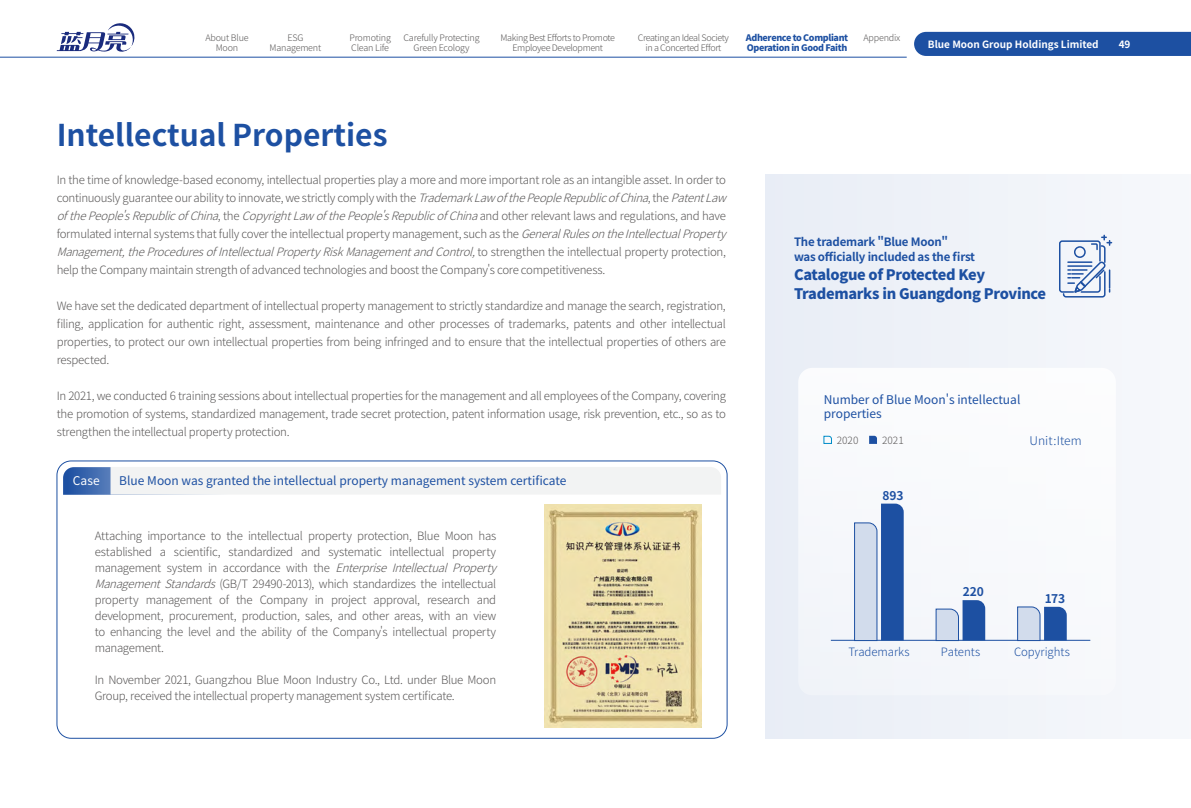
<style>
.page{position:relative;width:1191px;height:808px;background:#fff}
.page>*{position:absolute;margin:0;border:0;box-sizing:border-box;transform-origin:0 0}
.t1{font:700 30px "Source Han Sans CN";color:#1d50a2}
.t2{font:800 14.5px/19px "Source Han Sans CN";letter-spacing:-.02em;color:#1d50a2}
.t3{font:12px/14px "Source Han Sans CN";color:#1d50a2}
.t4{font:300 12px "Source Han Sans CN";color:#1d50a2}
.t5{font:700 12px "Source Han Sans CN";color:#1d50a2}
.t6{font:12px "Source Han Sans CN";color:#fff}
.t7{font:300 11.5px/18px "Source Han Sans CN";letter-spacing:-.03em;color:#595757}
.t8{font:700 11.5px/15px "Source Han Sans CN";letter-spacing:-.02em;color:#1d50a2}
.t9{font:300 11.5px "Source Han Sans CN";letter-spacing:-.005em;color:#1d50a2}
.t10{font:700 10px "Source Han Sans CN";color:#fff}
.t11{font:300 10px "Source Han Sans CN";color:#595757}
.t12{font:300 9px/10px "Source Han Sans CN";letter-spacing:-.035em;color:#595757;text-align:center}
.t13{font:800 9px/10px "Source Han Sans CN";letter-spacing:-.04em;color:#1d50a2}
.s1{font-style:italic}
</style>
<div class="page">
<div style="left:914px;top:32px;width:277px;height:24px;background:#1d50a2"></div>
<hr style="left:0;top:57px;width:906px;height:1px;background:#1d50a2">
<svg style="left:57px;top:23px;width:78px;height:29px"></svg>
<div style="left:765px;top:174px;width:426px;height:564px;background:#f0f3f9"></div>
<img style="left:544px;top:505px;width:158px;height:222px">
<svg style="left:63px;top:467px;width:658px;height:28px"></svg>
<div style="left:798px;top:368px;width:317px;height:327px;background:#f8f9fc;border-radius:14px"></div>
<svg style="left:869px;top:436px;width:8px;height:8px"></svg>
<svg style="left:823px;top:436px;width:8px;height:8px"></svg>
<hr style="left:831px;top:640px;width:259px;height:1px;background:#1d50a2">
<svg style="left:854px;top:504px;width:49px;height:137px;background:#7e9bc9"></svg>
<svg style="left:935px;top:600px;width:50px;height:41px"></svg>
<svg style="left:1017px;top:607px;width:49px;height:34px;background:#7a98c8"></svg>
<svg style="left:1059px;top:235px;width:52px;height:63px"></svg>
<p class="t12" style="left:205px;top:32px;width:45px">About Blue<br>Moon</p>
<p class="t12" style="left:349px;top:32px;width:43px;text-align:left">Promoting<br>Clean Life</p>
<p class="t12" style="left:403px;top:32px;width:78px">Carefully Protecting<br>Green Ecology</p>
<p class="t12" style="left:269px;top:32px;width:53px">ESG<br>Management</p>
<p class="t12" style="left:500px;top:32px;width:116px">Making Best Efforts to Promote<br>Employee Development</p>
<p class="t12" style="left:638px;top:32px;width:93px">Creating an Ideal Society in a Concerted Effort</p>
<p class="t13" style="left:746px;top:32px;width:104px">Adherence to Compliant<br>Operation in Good Faith</p>
<p class="t12" style="left:863px;top:32px;width:38px">Appendix</p>
<p class="t10" style="left:928px;top:39px;width:172px">Blue Moon Group Holdings Limited</p>
<p class="t10" style="left:1118px;top:39px;width:13px">49</p>
<h1 class="t1" style="left:57px;top:118px;width:332px">Intellectual Properties</h1>
<p class="t7" style="left:57px;top:171px;width:679px">In the time of knowledge-based economy, intellectual properties play a more and more important role as an intangible asset. In order to continuously guarantee our ability to innovate, we strictly comply with the <span class="s1">TrademarkLawofthePeopleRepublicofChina</span>, the <span class="s1">PatentLaw ofthePeople'sRepublicofChina</span>, t h e <span class="s1">CopyrightLawofthePeople'sRepublicofChina</span>a n d o t h e r r e l e v a n t l a w s a n d r e g u l a t i o n s , a n d h a v e formulated internal systems that fully cover the intellectual property management, such as the <span class="s1">GeneralRulesontheIntellectualProperty Management,theProceduresofIntellectualPropertyRiskManagementandControl,</span>t o s t r e n g t h e n t h e i n t e l l e c t u a l p r o p e r t y p r o t e c t i o n , help the Company maintain strength of advanced technologies and boost the Company's core competitiveness.</p>
<p class="t7" style="left:57px;top:297px;width:670px;text-align:justify">We have set the dedicated department of intellectual property management to strictly standardize and manage the search, registration, filing, application for authentic right, assessment, maintenance and other processes of trademarks, patents and other intellectual properties, to protect our own intellectual properties from being infringed and to ensure that the intellectual properties of others are respected.</p>
<p class="t7" style="left:57px;top:387px;width:671px;text-align:justify">In 2021, we conducted 6 training sessions about intellectual properties for the management and all employees of the Company, covering the promotion of systems, standardized management, trade secret protection, patent information usage, risk prevention, etc., so as to strengthen the intellectual property protection.</p>
<p class="t6" style="left:73px;top:474px;width:28px">Case</p>
<p class="t3" style="left:119px;top:474px;width:448px">Blue Moon was granted the intellectual property management system certificate</p>
<p class="t7" style="left:95px;top:528px;width:412px;line-height:16px">Attaching importance to the intellectual property protection, Blue Moon has established a scientific, standardized and systematic intellectual property management system in accordance with the <span class="s1">EnterpriseIntellectualProperty ManagementStandards</span>(GB/T 29490-2013), which standardizes the intellectual property management of the Company in project approval, research and development, procurement, production, sales, and other areas, with an view to enhancing the level and the ability of the Company's intellectual property management.</p>
<p class="t7" style="left:95px;top:672px;width:403px;line-height:16px">In November 2021, Guangzhou Blue Moon Industry Co., Ltd. under Blue Moon<br>Group, received the intellectual property management system certificate.</p>
<p class="t8" style="left:794px;top:235px;width:183px">The trademark "Blue Moon"<br>was officially included as the first</p>
<p class="t2" style="left:794px;top:266px;width:254px">Catalogue of Protected Key<br>Trademarks in Guangdong Province</p>
<p class="t3" style="left:823px;top:393px;width:198px">Number of Blue Moon's intellectual properties</p>
<p class="t11" style="left:837px;top:435px;width:23px">2020</p>
<p class="t11" style="left:882px;top:435px;width:23px">2021</p>
<p class="t4" style="left:1029px;top:434px;width:54px">Unit:Item</p>
<p class="t5" style="left:882px;top:489px;width:23px">893</p>
<p class="t9" style="left:848px;top:645px;width:63px">Trademarks</p>
<p class="t5" style="left:962px;top:585px;width:23px">220</p>
<p class="t9" style="left:941px;top:645px;width:41px">Patents</p>
<p class="t5" style="left:1044px;top:591px;width:22px">173</p>
<p class="t9" style="left:1014px;top:645px;width:57px">Copyrights</p>
</div>
